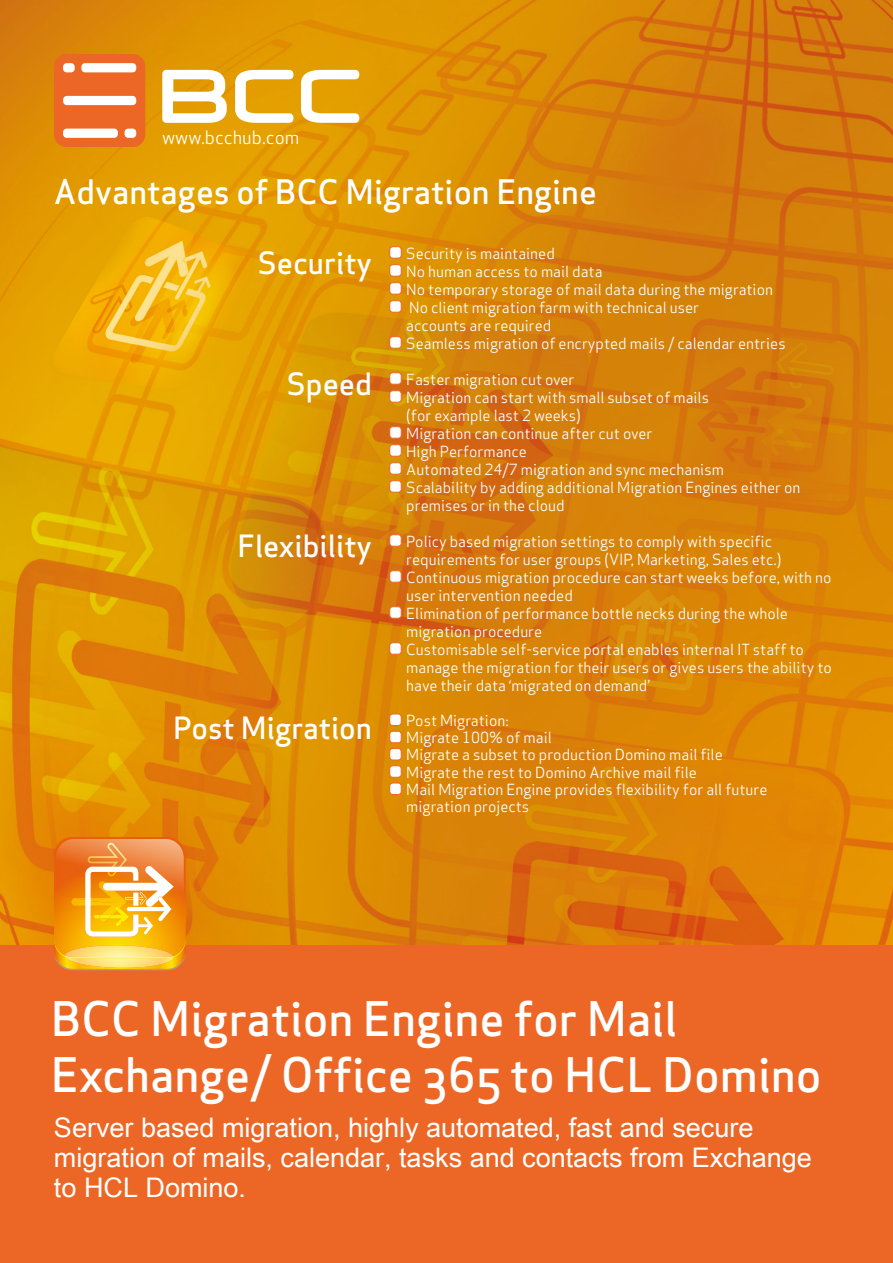
<style>
.page{position:relative;width:893px;height:1263px;background:#fff}
.page>*{position:absolute;margin:0;border:0;box-sizing:border-box;transform-origin:0 0}
.t1{font:46.5px "Apex Sans Medium ST";color:#fff}
.t2{font:33px "Apex Sans Medium T";color:#fff}
.t3{font:30px "Apex Sans Medium T";color:#fff}
.t4{font:27px/30px "Arial Unicode MS";color:#fff}
.t5{font:18px "Apex Sans Book T";color:#fff}
.t6{font:15px/18px "Apex Sans Book T";color:#fff}
</style>
<div class="page">
<img style="left:0;top:0;width:893px;height:945px">
<div style="left:0;top:945px;width:893px;height:318px;background:#ec6726"></div>
<svg style="left:54px;top:837px;width:132px;height:133px;background:#f4ac43"></svg>
<svg style="left:162px;top:70px;width:65px;height:53px"></svg>
<svg style="left:235px;top:70px;width:58px;height:53px"></svg>
<svg style="left:301px;top:70px;width:58px;height:53px"></svg>
<svg style="left:54px;top:54px;width:91px;height:93px"></svg>
<div style="left:390px;top:247px;width:11px;height:11px;background:#fff;border-radius:3px"></div>
<div style="left:389px;top:246px;width:13px;height:13px;border:1px solid #ec6726;border-radius:3px"></div>
<div style="left:390px;top:265px;width:11px;height:11px;background:#fff;border-radius:3px"></div>
<div style="left:389px;top:264px;width:13px;height:13px;border:1px solid #ec6726;border-radius:3px"></div>
<div style="left:390px;top:283px;width:11px;height:11px;background:#fff;border-radius:3px"></div>
<div style="left:389px;top:282px;width:13px;height:13px;border:1px solid #ec6726;border-radius:3px"></div>
<div style="left:390px;top:301px;width:11px;height:11px;background:#fff;border-radius:3px"></div>
<div style="left:389px;top:300px;width:13px;height:13px;border:1px solid #ec6726;border-radius:3px"></div>
<div style="left:390px;top:337px;width:11px;height:11px;background:#fff;border-radius:3px"></div>
<div style="left:389px;top:336px;width:13px;height:13px;border:1px solid #ec6726;border-radius:3px"></div>
<div style="left:390px;top:373px;width:11px;height:11px;background:#fff;border-radius:3px"></div>
<div style="left:389px;top:372px;width:13px;height:13px;border:1px solid #ec6726;border-radius:3px"></div>
<div style="left:390px;top:391px;width:11px;height:11px;background:#fff;border-radius:3px"></div>
<div style="left:389px;top:390px;width:13px;height:13px;border:1px solid #ec6726;border-radius:3px"></div>
<div style="left:390px;top:427px;width:11px;height:11px;background:#fff;border-radius:3px"></div>
<div style="left:389px;top:426px;width:13px;height:13px;border:1px solid #ec6726;border-radius:3px"></div>
<div style="left:390px;top:445px;width:11px;height:11px;background:#fff;border-radius:3px"></div>
<div style="left:389px;top:444px;width:13px;height:13px;border:1px solid #ec6726;border-radius:3px"></div>
<div style="left:390px;top:463px;width:11px;height:11px;background:#fff;border-radius:3px"></div>
<div style="left:389px;top:462px;width:13px;height:13px;border:1px solid #ec6726;border-radius:3px"></div>
<div style="left:390px;top:481px;width:11px;height:11px;background:#fff;border-radius:3px"></div>
<div style="left:389px;top:480px;width:13px;height:13px;border:1px solid #ec6726;border-radius:3px"></div>
<div style="left:390px;top:535px;width:11px;height:11px;background:#fff;border-radius:3px"></div>
<div style="left:389px;top:534px;width:13px;height:13px;border:1px solid #ec6726;border-radius:3px"></div>
<div style="left:390px;top:571px;width:11px;height:11px;background:#fff;border-radius:3px"></div>
<div style="left:389px;top:570px;width:13px;height:13px;border:1px solid #ec6726;border-radius:3px"></div>
<div style="left:390px;top:607px;width:11px;height:11px;background:#fff;border-radius:3px"></div>
<div style="left:389px;top:606px;width:13px;height:13px;border:1px solid #ec6726;border-radius:3px"></div>
<div style="left:390px;top:643px;width:11px;height:11px;background:#fff;border-radius:3px"></div>
<div style="left:389px;top:642px;width:13px;height:13px;border:1px solid #ec6726;border-radius:3px"></div>
<div style="left:390px;top:714px;width:11px;height:11px;background:#fff;border-radius:3px"></div>
<div style="left:389px;top:713px;width:13px;height:13px;border:1px solid #ec6726;border-radius:3px"></div>
<div style="left:390px;top:731px;width:11px;height:12px;background:#fff;border-radius:3px"></div>
<div style="left:389px;top:731px;width:13px;height:12px;border:1px solid #ec6726;border-radius:3px"></div>
<div style="left:390px;top:748px;width:11px;height:12px;background:#fff;border-radius:3px"></div>
<div style="left:389px;top:748px;width:13px;height:12px;border:1px solid #ec6726;border-radius:3px"></div>
<div style="left:390px;top:766px;width:11px;height:11px;background:#fff;border-radius:3px"></div>
<div style="left:389px;top:765px;width:13px;height:13px;border:1px solid #ec6726;border-radius:3px"></div>
<div style="left:390px;top:783px;width:11px;height:11px;background:#fff;border-radius:3px"></div>
<div style="left:389px;top:782px;width:13px;height:13px;border:1px solid #ec6726;border-radius:3px"></div>
<p class="t5" style="left:162px;top:125px;width:139px">www.bcchub.com</p>
<p class="t2" style="left:54px;top:171px;width:544px">Advantages of BCC Migration Engine</p>
<p class="t3" style="left:258px;top:244px;width:116px">Security</p>
<p class="t6" style="left:406px;top:244px;width:150px">Security is maintained</p>
<p class="t6" style="left:406px;top:262px;width:198px">No human access to mail data</p>
<p class="t6" style="left:406px;top:280px;width:368px">No temporary storage of mail data during the migration</p>
<p class="t6" style="left:409px;top:298px;width:291px">No client migration farm with technical user</p>
<p class="t6" style="left:406px;top:316px;width:147px">accounts are required</p>
<p class="t6" style="left:406px;top:334px;width:381px">Seamless migration of encrypted mails / calendar entries</p>
<p class="t6" style="left:406px;top:370px;width:170px">Faster migration cut over</p>
<p class="t6" style="left:406px;top:388px;width:304px">Migration can start with small subset of mails</p>
<p class="t6" style="left:406px;top:406px;width:176px">(for example last 2 weeks)</p>
<p class="t6" style="left:406px;top:424px;width:248px">Migration can continue after cut over</p>
<p class="t6" style="left:406px;top:442px;width:122px">High Performance</p>
<p class="t6" style="left:406px;top:460px;width:319px">Automated 24/7 migration and sync mechanism</p>
<p class="t6" style="left:406px;top:478px;width:396px">Scalability by adding additional Migration Engines either on premises or in the cloud</p>
<p class="t6" style="left:406px;top:532px;width:377px">Policy based migration settings to comply with specific requirements for user groups (VIP, Marketing, Sales etc.)</p>
<p class="t6" style="left:406px;top:568px;width:427px">Continuous migration procedure can start weeks before, with no user intervention needed</p>
<p class="t6" style="left:406px;top:604px;width:383px">Elimination of performance bottle necks during the whole migration procedure</p>
<p class="t6" style="left:406px;top:640px;width:427px">Customisable self-service portal enables internal IT staff to manage the migration for their users or gives users the ability to have their data ‘migrated on demand’</p>
<p class="t6" style="left:406px;top:711px;width:104px">Post Migration:</p>
<p class="t6" style="left:406px;top:728px;width:147px">Migrate 100% of mail</p>
<p class="t6" style="left:406px;top:746px;width:318px">Migrate a subset to production Domino mail file</p>
<p class="t6" style="left:406px;top:763px;width:292px">Migrate the rest to Domino Archive mail file</p>
<p class="t6" style="left:406px;top:780px;width:363px">Mail Migration Engine provides flexibility for all future</p>
<p class="t6" style="left:406px;top:797px;width:124px">migration projects</p>
<p class="t3" style="left:287px;top:365px;width:87px">Speed</p>
<p class="t3" style="left:237px;top:526px;width:136px">Flexibility</p>
<p class="t3" style="left:173px;top:709px;width:200px">Post Migration</p>
<p class="t1" style="left:51px;top:989px;width:628px">BCC Migration Engine for Mail</p>
<p class="t1" style="left:51px;top:1045px;width:772px">Exchange/ Office 365 to HCL Domino</p>
<p class="t4" style="left:54px;top:1112px;width:759px">Server based migration, highly automated, fast and secure migration of mails, calendar, tasks and contacts from Exchange to HCL Domino.</p>
</div>
